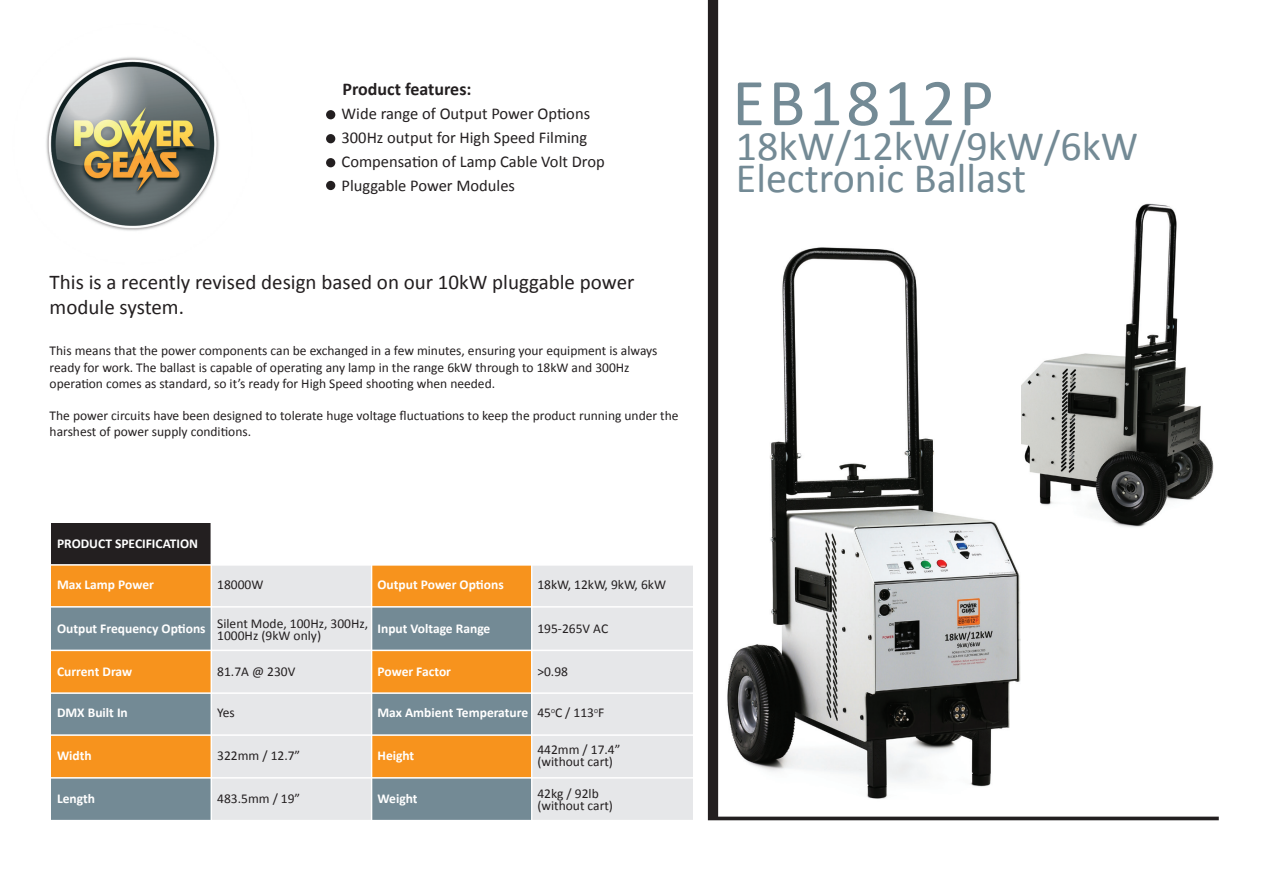
<style>
.page{position:relative;width:1263px;height:893px;background:#fff}
.page>*{position:absolute;margin:0;border:0;box-sizing:border-box;transform-origin:0 0}
.t1{font:67.5px "Calibri";letter-spacing:.05em;color:#738a95}
.t2{font:42px/32.2px "Calibri";color:#738a95}
.t3{font:21px/25.2px "Calibri";color:#231f20}
.t4{font:700 18px "Calibri";color:#231f20}
.t5{font:16.5px/24px "Calibri";color:#231f20}
.t6{font:13.5px/16.2px "Calibri";color:#231f20}
.t7{font:700 13.5px "Calibri";color:#fff}
.t8{font:6px "Calibri";color:#231f20}
</style>
<div class="page">
<div style="left:51px;top:565px;width:640px;height:256px;background:#f7931d"></div>
<img style="left:46px;top:57px;width:173px;height:174px">
<svg style="left:708px;top:0;width:511px;height:820px"></svg>
<div style="left:51px;top:523px;width:160px;height:42px;background:#231f20"></div>
<div style="left:51px;top:607px;width:640px;height:43px;background:#738a95"></div>
<div style="left:51px;top:693px;width:640px;height:42px;background:#738a95"></div>
<div style="left:51px;top:778px;width:640px;height:43px;background:#738a95"></div>
<div style="left:211px;top:565px;width:160px;height:256px;background:#e6e7e9"></div>
<div style="left:532px;top:565px;width:160px;height:256px;background:#e6e7e9"></div>
<div style="left:326px;top:110px;width:9px;height:9px;background:#231f20;border-radius:50%"></div>
<div style="left:326px;top:134px;width:9px;height:9px;background:#231f20;border-radius:50%"></div>
<div style="left:326px;top:158px;width:9px;height:9px;background:#231f20;border-radius:50%"></div>
<div style="left:326px;top:181px;width:9px;height:9px;background:#231f20;border-radius:50%"></div>
<hr style="left:50px;top:564px;width:644px;height:2px;background:#fff">
<hr style="left:50px;top:606px;width:644px;height:2px;background:#fff">
<hr style="left:50px;top:650px;width:644px;height:1px;background:#fff">
<hr style="left:50px;top:692px;width:644px;height:2px;background:#fff">
<hr style="left:50px;top:734px;width:644px;height:2px;background:#fff">
<hr style="left:50px;top:777px;width:644px;height:2px;background:#fff">
<hr style="left:50px;top:820px;width:644px;height:1px;background:#fff">
<hr style="left:211px;top:523px;width:1px;height:299px;background:#fff">
<hr style="left:371px;top:564px;width:1px;height:258px;background:#fff">
<hr style="left:531px;top:564px;width:1px;height:258px;background:#fff">
<img style="left:1009px;top:197px;width:209px;height:336px">
<img style="left:721px;top:240px;width:299px;height:561px">
<h3 class="t4" style="left:342px;top:78px;width:131px">Product features:</h3>
<p class="t5" style="left:342px;top:101px;width:250px">Wide range of Output Power Options</p>
<p class="t5" style="left:342px;top:125px;width:265px">300Hz output for High Speed Filming<br>Compensation of Lamp Cable Volt Drop<br>Pluggable Power Modules</p>
<h3 class="t3" style="left:50px;top:268px;width:586px">This is a recently revised design based on our 10kW pluggable power module system.</h3>
<p class="t6" style="left:50px;top:342px;width:609px">This means that the power components can be exchanged in a few minutes, ensuring your equipment is always ready for work. The ballast is capable of operating any lamp in the range 6kW through to 18kW and 300Hz operation comes as standard, so it’s ready for High Speed shooting when needed.</p>
<p class="t6" style="left:50px;top:407px;width:630px">The power circuits have been designed to tolerate huge voltage fluctuations to keep the product running under the harshest of power supply conditions.</p>
<p class="t7" style="left:57px;top:535px;width:143px">PRODUCT SPECIFICATION</p>
<p class="t7" style="left:57px;top:576px;width:98px">Max Lamp Power</p>
<p class="t7" style="left:57px;top:620px;width:150px">Output Frequency Options</p>
<p class="t7" style="left:57px;top:663px;width:77px">Current Draw</p>
<p class="t7" style="left:57px;top:704px;width:72px">DMX Built In</p>
<p class="t7" style="left:57px;top:747px;width:36px">Width</p>
<p class="t7" style="left:57px;top:790px;width:39px">Length</p>
<p class="t6" style="left:217px;top:576px;width:48px">18000W</p>
<p class="t6" style="left:217px;top:616px;width:152px;line-height:12px">Silent Mode, 100Hz, 300Hz,<br>1000Hz (9kW only)</p>
<p class="t6" style="left:217px;top:662px;width:80px">81.7A @ 230V</p>
<p class="t6" style="left:217px;top:704px;width:19px">Yes</p>
<p class="t6" style="left:217px;top:747px;width:84px">322mm / 12.7”</p>
<p class="t6" style="left:217px;top:790px;width:84px">483.5mm / 19”</p>
<p class="t7" style="left:377px;top:576px;width:128px">Output Power Options</p>
<p class="t7" style="left:377px;top:620px;width:114px">Input Voltage Range</p>
<p class="t7" style="left:377px;top:663px;width:75px">Power Factor</p>
<p class="t7" style="left:377px;top:704px;width:152px">Max Ambient Temperature</p>
<p class="t7" style="left:377px;top:747px;width:38px">Height</p>
<p class="t7" style="left:377px;top:790px;width:42px">Weight</p>
<p class="t6" style="left:537px;top:576px;width:130px">18kW, 12kW, 9kW, 6kW</p>
<p class="t6" style="left:537px;top:619px;width:72px">195-265V AC</p>
<p class="t6" style="left:537px;top:662px;width:32px">&gt;0.98</p>
<p class="t6" style="left:537px;top:704px;width:68px">45 C / 113 F</p>
<p class="t8" style="left:551px;top:707px;width:5px">O</p>
<p class="t8" style="left:594px;top:707px;width:5px">O</p>
<p class="t6" style="left:537px;top:743px;width:84px;line-height:12px">442mm / 17.4” (without cart)</p>
<p class="t6" style="left:537px;top:787px;width:77px;line-height:12px">42kg / 92lb (without cart)</p>
<h1 class="t1" style="left:732px;top:61px;width:263px">EB1812P</h1>
<h2 class="t2" style="left:736px;top:128px;width:404px">18kW/12kW/9kW/6kW<br>Electronic Ballast</h2>
</div>
